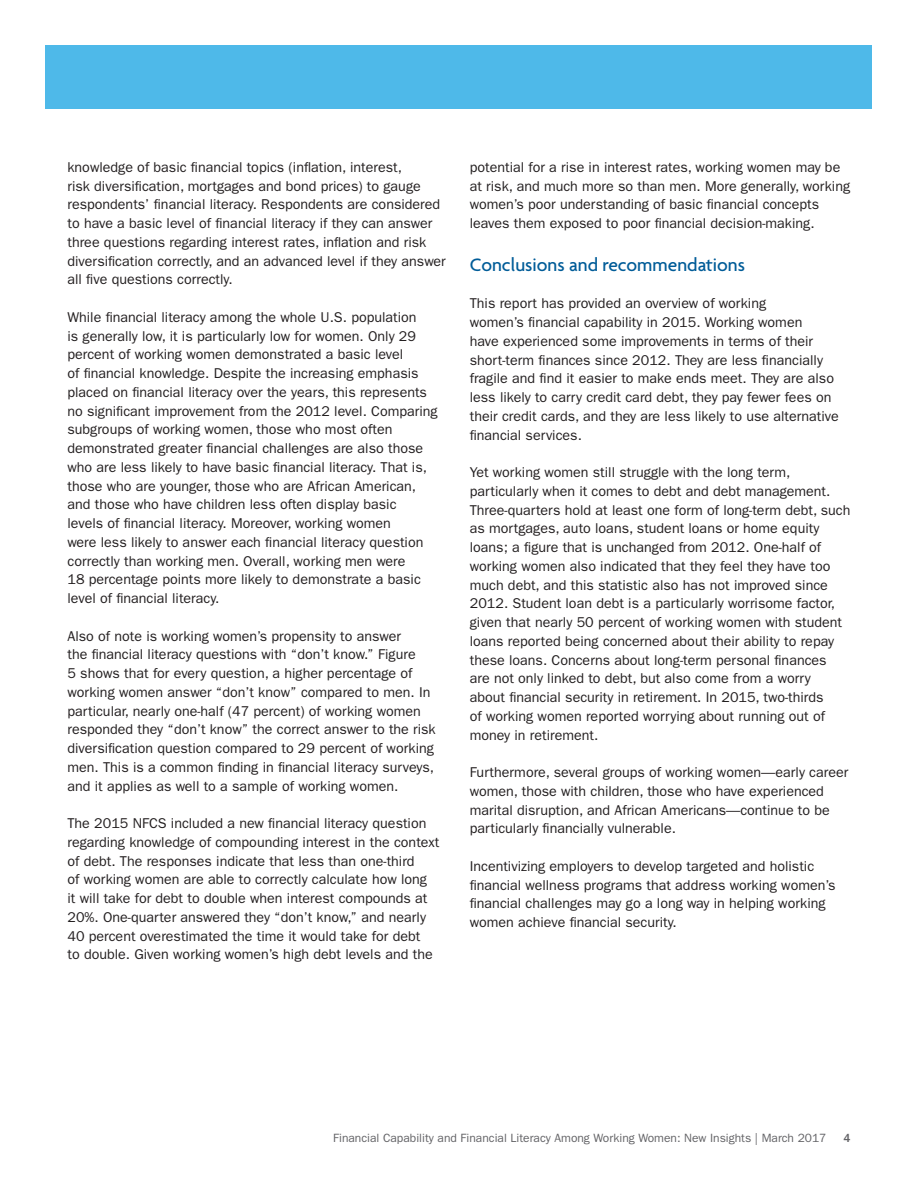
<style>
.page{position:relative;width:918px;height:1188px;background:#fff}
.page>*{position:absolute;margin:0;border:0;box-sizing:border-box;transform-origin:0 0}
._2A_Subtitle__A_13_1{font:500 19.5px "Agenda";color:#005c98}
._5A_Body_Text__FG_9{font:14.25px/18.8px "ITC Franklin Gothic Std";color:#231f20}
.t1{font:12px "ITC Franklin Gothic Std";color:#636366}
.t2{font:500 12px "ITC Franklin Gothic Std";color:#636366}
</style>
<div class="page">
<div style="left:46px;top:46px;width:826px;height:63px;background:#4eb9e9"></div>
<p class="_5A_Body_Text__FG_9" style="left:68px;top:158px;width:380px">knowledge of basic financial topics (inflation, interest,<br>risk diversification, mortgages and bond prices) to gauge respondents’ financial literacy. Respondents are considered to have a basic level of financial literacy if they can answer three questions regarding interest rates, inflation and risk diversification correctly, and an advanced level if they answer all five questions correctly.</p>
<p class="_5A_Body_Text__FG_9" style="left:68px;top:308px;width:372px">While financial literacy among the whole U.S. population<br>is generally low, it is particularly low for women. Only 29 percent of working women demonstrated a basic level<br>of financial knowledge. Despite the increasing emphasis placed on financial literacy over the years, this represents no significant improvement from the 2012 level. Comparing subgroups of working women, those who most often demonstrated greater financial challenges are also those who are less likely to have basic financial literacy. That is, those who are younger, those who are African American, and those who have children less often display basic<br>levels of financial literacy. Moreover, working women<br>were less likely to answer each financial literacy question correctly than working men. Overall, working men were<br>18 percentage points more likely to demonstrate a basic level of financial literacy.</p>
<p class="_5A_Body_Text__FG_9" style="left:68px;top:626px;width:370px">Also of note is working women’s propensity to answer<br>the financial literacy questions with “don’t know.” Figure<br>5 shows that for every question, a higher percentage of working women answer “don’t know” compared to men. In particular, nearly one-half (47 percent) of working women responded they “don’t know” the correct answer to the risk diversification question compared to 29 percent of working men. This is a common finding in financial literacy surveys, and it applies as well to a sample of working women.</p>
<p class="_5A_Body_Text__FG_9" style="left:68px;top:814px;width:373px">The 2015 NFCS included a new financial literacy question regarding knowledge of compounding interest in the context of debt. The responses indicate that less than one-third<br>of working women are able to correctly calculate how long<br>it will take for debt to double when interest compounds at 20%. One-quarter answered they “don’t know,” and nearly 40 percent overestimated the time it would take for debt<br>to double. Given working women’s high debt levels and the</p>
<p class="_5A_Body_Text__FG_9" style="left:470px;top:158px;width:382px">potential for a rise in interest rates, working women may be at risk, and much more so than men. More generally, working women’s poor understanding of basic financial concepts leaves them exposed to poor financial decision-making.</p>
<p class="_2A_Subtitle__A_13_1" style="left:470px;top:254px;width:277px">Conclusions and recommendations</p>
<p class="_5A_Body_Text__FG_9" style="left:470px;top:294px;width:371px">This report has provided an overview of working<br>women’s financial capability in 2015. Working women<br>have experienced some improvements in terms of their short-term finances since 2012. They are less financially fragile and find it easier to make ends meet. They are also less likely to carry credit card debt, they pay fewer fees on their credit cards, and they are less likely to use alternative financial services.</p>
<p class="_5A_Body_Text__FG_9" style="left:470px;top:463px;width:382px">Yet working women still struggle with the long term, particularly when it comes to debt and debt management.<br>Three-quarters hold at least one form of long-term debt, such as mortgages, auto loans, student loans or home equity loans; a figure that is unchanged from 2012. One-half of working women also indicated that they feel they have too much debt, and this statistic also has not improved since 2012. Student loan debt is a particularly worrisome factor, given that nearly 50 percent of working women with student loans reported being concerned about their ability to repay these loans. Concerns about long-term personal finances<br>are not only linked to debt, but also come from a worry<br>about financial security in retirement. In 2015, two-thirds<br>of working women reported worrying about running out of money in retirement.</p>
<p class="_5A_Body_Text__FG_9" style="left:470px;top:763px;width:380px">Furthermore, several groups of working women—early career women, those with children, those who have experienced marital disruption, and African Americans—continue to be particularly financially vulnerable.</p>
<p class="_5A_Body_Text__FG_9" style="left:470px;top:857px;width:367px">Incentivizing employers to develop targeted and holistic financial wellness programs that address working women’s financial challenges may go a long way in helping working women achieve financial security.</p>
<p class="t1" style="left:333px;top:1131px;width:495px">Financial Capability and Financial Literacy Among Working Women: New Insights | March 2017</p>
<p class="t2" style="left:843px;top:1131px;width:9px">4</p>
</div>
